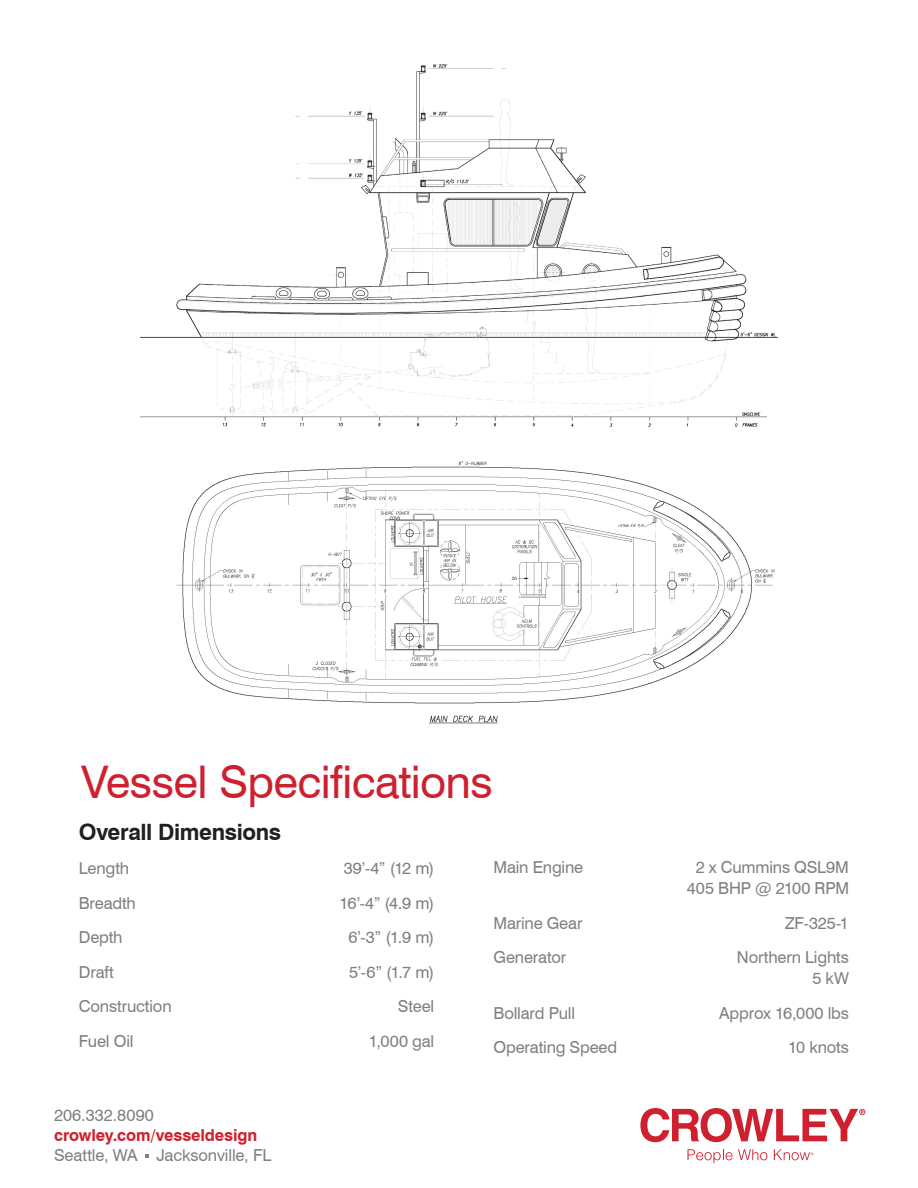
<style>
.page{position:relative;width:918px;height:1188px;background:#fff}
.page>*{position:absolute;margin:0;border:0;box-sizing:border-box;transform-origin:0 0}
.t1{font:45px "Swiss 721 BT";letter-spacing:-.015em;color:#cf202f}
.t2{font:700 22.5px "Swiss 721 BT";letter-spacing:-.015em;color:#231f20}
.t3{font:16.5px/21px "Swiss 721 BT";letter-spacing:-.01em;color:#7e8083;text-align:center}
.t4{font:700 16.5px "Swiss 721 BT";letter-spacing:-.01em;color:#cf202f}
</style>
<div class="page">
<svg style="left:640px;top:1108px;width:225px;height:34px"></svg>
<svg style="left:688px;top:1149px;width:79px;height:14px"></svg>
<svg style="left:774px;top:1149px;width:40px;height:11px"></svg>
<img style="left:141px;top:64px;width:636px;height:363px">
<img style="left:176px;top:461px;width:599px;height:263px">
<h1 class="t1" style="left:81px;top:754px;width:413px">Vessel Specifications</h1>
<h2 class="t2" style="left:79px;top:818px;width:204px">Overall Dimensions</h2>
<p class="t3" style="left:79px;top:858px;width:52px">Length</p>
<p class="t3" style="left:344px;top:858px;width:92px">39’-4” (12 m)</p>
<p class="t3" style="left:79px;top:892px;width:59px">Breadth</p>
<p class="t3" style="left:340px;top:892px;width:96px">16’-4” (4.9 m)</p>
<p class="t3" style="left:79px;top:927px;width:45px">Depth</p>
<p class="t3" style="left:348px;top:927px;width:87px">6’-3” (1.9 m)</p>
<p class="t3" style="left:79px;top:961px;width:37px">Draft</p>
<p class="t3" style="left:349px;top:961px;width:87px">5’-6” (1.7 m)</p>
<p class="t3" style="left:79px;top:996px;width:94px">Construction</p>
<p class="t3" style="left:398px;top:996px;width:38px">Steel</p>
<p class="t3" style="left:79px;top:1030px;width:56px">Fuel Oil</p>
<p class="t3" style="left:369px;top:1030px;width:67px">1,000 gal</p>
<p class="t3" style="left:54px;top:1105px;width:102px">206.332.8090</p>
<p class="t4" style="left:54px;top:1125px;width:205px">crowley.com/vesseldesign</p>
<p class="t3" style="left:54px;top:1145px;width:219px">Seattle, WA Jacksonville, FL</p>
<p class="t3" style="left:494px;top:857px;width:91px">Main Engine</p>
<p class="t3" style="left:687px;top:857px;width:164px">2 x Cummins QSL9M<br>405 BHP @ 2100 RPM</p>
<p class="t3" style="left:494px;top:912px;width:90px">Marine Gear</p>
<p class="t3" style="left:785px;top:912px;width:66px">ZF-325-1</p>
<p class="t3" style="left:494px;top:947px;width:74px">Generator</p>
<p class="t3" style="left:737px;top:947px;width:114px;text-align:right">Northern Lights<br>5 kW</p>
<p class="t3" style="left:494px;top:1002px;width:83px">Bollard Pull</p>
<p class="t3" style="left:719px;top:1002px;width:131px">Approx 16,000 lbs</p>
<p class="t3" style="left:494px;top:1037px;width:125px">Operating Speed</p>
<p class="t3" style="left:788px;top:1037px;width:62px">10 knots</p>
</div>
